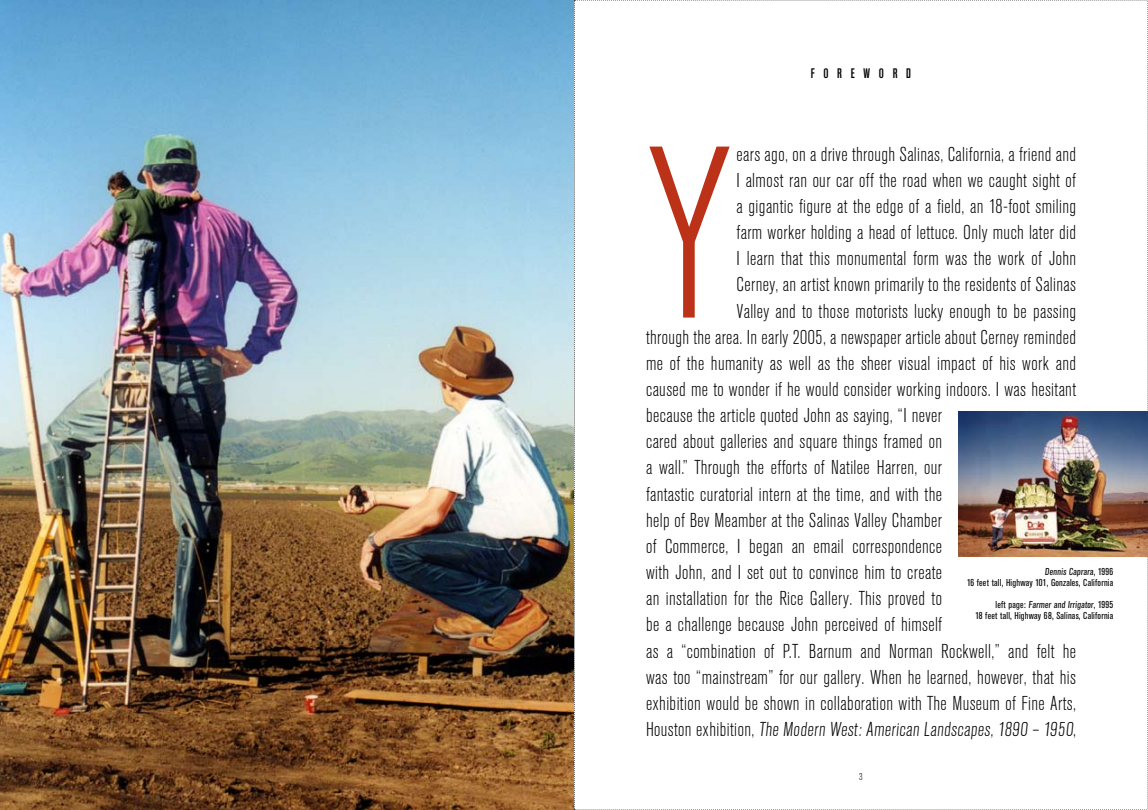
<style>
.page{position:relative;width:1148px;height:810px;background:#fff}
.page>*{position:absolute;margin:0;border:0;box-sizing:border-box;transform-origin:0 0}
.t1{font:300 condensed 242.12px "Akzidenz Grotesk BE";color:#bc3219}
.t2{font:300 condensed 19.88px "Akzidenz Grotesk BE";letter-spacing:.02em;color:#000}
.t3{font:500 condensed 13.75px "Akzidenz Grotesk BE";letter-spacing:.63em;color:#000}
.t4{font:condensed 10px/11.2px "Akzidenz Grotesk BE";letter-spacing:.02em;color:#000;text-align:right}
</style>
<div class="page">
<img style="left:0;top:0;width:1148px;height:810px">
<p class="t3" style="left:811px;top:65px;width:102px">FOREWORD</p>
<h1 class="t1" style="left:646px;top:104px;width:82px">Y</h1>
<p class="t2" style="left:736px;top:143px;width:341px">ears ago, on a drive through Salinas, California, a friend and</p>
<p class="t2" style="left:736px;top:169px;width:341px">I almost ran our car off the road when we caught sight of</p>
<p class="t2" style="left:736px;top:195px;width:341px">a gigantic figure at the edge of a field, an 18-foot smiling</p>
<p class="t2" style="left:736px;top:222px;width:341px">farm worker holding a head of lettuce. Only much later did</p>
<p class="t2" style="left:736px;top:248px;width:341px">I learn that this monumental form was the work of John</p>
<p class="t2" style="left:736px;top:274px;width:341px">Cerney, an artist known primarily to the residents of Salinas</p>
<p class="t2" style="left:736px;top:300px;width:341px">Valley and to those motorists lucky enough to be passing</p>
<p class="t2" style="left:646px;top:326px;width:431px">through the area. In early 2005, a newspaper article about Cerney reminded</p>
<p class="t2" style="left:646px;top:352px;width:431px">me of the humanity as well as the sheer visual impact of his work and</p>
<p class="t2" style="left:646px;top:379px;width:431px">caused me to wonder if he would consider working indoors. I was hesitant</p>
<p class="t2" style="left:646px;top:405px;width:297px">because the article quoted John as saying, “I never</p>
<p class="t2" style="left:646px;top:431px;width:297px">cared about galleries and square things framed on</p>
<p class="t2" style="left:646px;top:457px;width:297px">a wall.” Through the efforts of Natilee Harren, our</p>
<p class="t2" style="left:646px;top:483px;width:297px">fantastic curatorial intern at the time, and with the</p>
<p class="t2" style="left:646px;top:509px;width:297px">help of Bev Meamber at the Salinas Valley Chamber</p>
<p class="t2" style="left:646px;top:535px;width:297px">of Commerce, I began an email correspondence</p>
<p class="t2" style="left:646px;top:562px;width:297px">with John, and I set out to convince him to create</p>
<p class="t2" style="left:646px;top:588px;width:297px">an installation for the Rice Gallery. This proved to</p>
<p class="t2" style="left:646px;top:614px;width:297px">be a challenge because John perceived of himself</p>
<p class="t2" style="left:646px;top:640px;width:431px">as a “combination of P.T. Barnum and Norman Rockwell,” and felt he</p>
<p class="t2" style="left:646px;top:666px;width:431px">was too “mainstream” for our gallery. When he learned, however, that his</p>
<p class="t2" style="left:646px;top:692px;width:431px">exhibition would be shown in collaboration with The Museum of Fine Arts,</p>
<p class="t2" style="left:646px;top:719px;width:431px">H ouston exhibition, The Modern West: American Landscapes, 1890 – 1950,</p>
<p class="t4" style="left:967px;top:566px;width:148px">Dennis Caprara, 1996<br>16 feet tall, Highway 101, Gonzales, California</p>
<p class="t4" style="left:975px;top:599px;width:139px">left page: Farmer and Irrigator, 1995<br>18 feet tall, Highway 68, Salinas, California</p>
</div>
